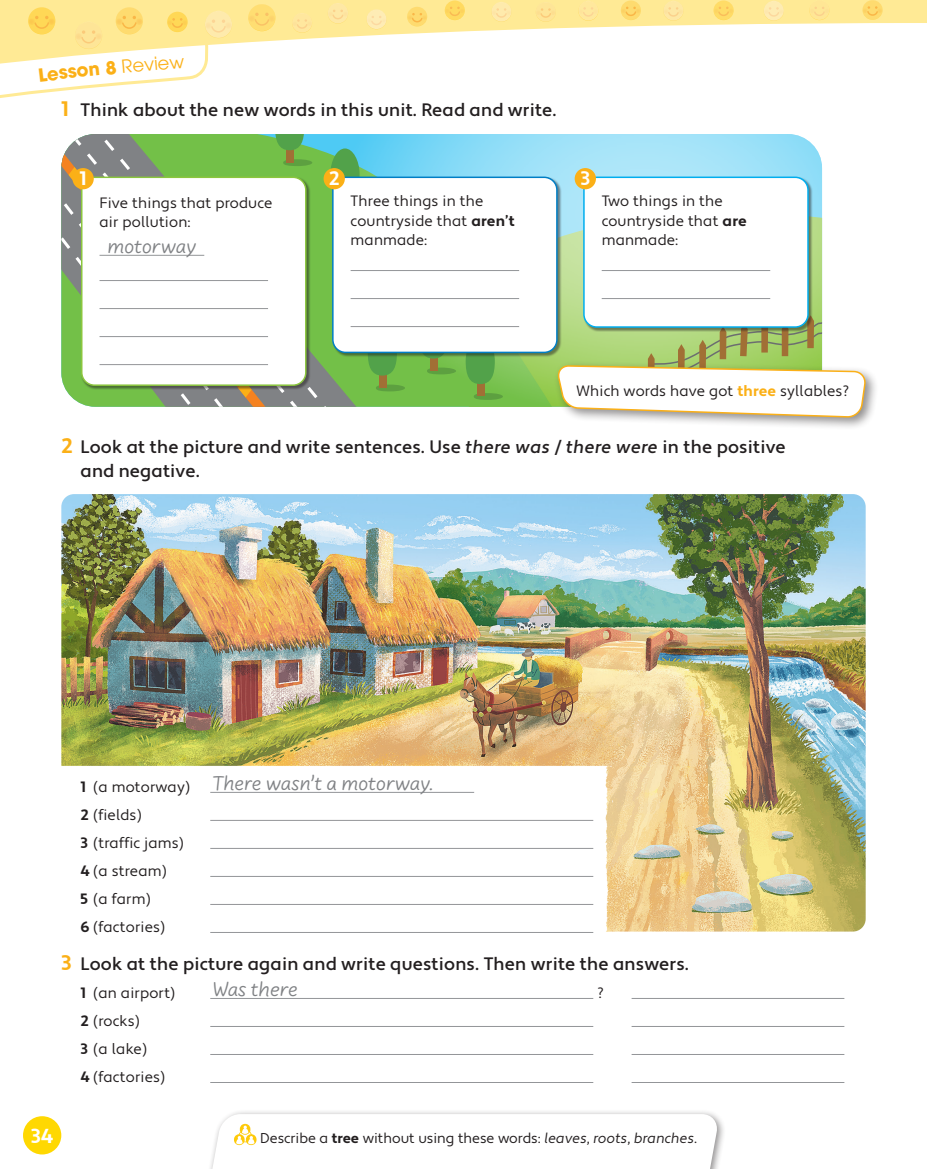
<style>
.page{position:relative;width:927px;height:1169px;background:#fff}
.page>*{position:absolute;margin:0;border:0;box-sizing:border-box;transform-origin:0 0}
._00_EXP_text_on_wol{font:21px "Uberhand Pro";color:#808285}
._00_Exp_on_wol_centr{font:21px "Uberhand Pro";color:#808285}
.t1{font:700 20.25px "Apertura";color:#fff}
._00_number_label{font:700 19.5px "Apertura";color:#fff}
._00_Rubric{font:500 18px/24px "Apertura";letter-spacing:.01em;color:#231f20}
.t2{font:18px "ITC Avant Garde Pro";color:#fbb017}
.t3{font:700 18px "ITC Avant Garde Pro";color:#fbb017}
._00_exercise_text_FO{font:15px/19.5px "Apertura";letter-spacing:.01em;color:#231f20}
._00_exercise_text_nu{font:15px "Apertura";letter-spacing:.01em;color:#231f20}
.t4{font:14.25px "Apertura";color:#231f20}
.s1{font-weight:700}
.s2{font-weight:700;font-size:21px;color:#fbb017}
.s3{font-weight:700;color:#fbb017}
.s4{font-family:"Apertura Medium Obliq";font-weight:400}
.s5{font-family:"Apertura Obliq"}
</style>
<div class="page">
<div style="left:23px;top:1116px;width:38px;height:38px;background:#ffd801;border-radius:50%"></div>
<svg style="left:0;top:0;width:926px;height:44px;fill:#ffea95"></svg>
<svg style="left:292px;top:19px;width:20px;height:11px"></svg>
<svg style="left:366px;top:22px;width:20px;height:4px"></svg>
<svg style="left:713px;top:13px;width:20px;height:4px"></svg>
<svg style="left:535px;top:8px;width:20px;height:11px"></svg>
<svg style="left:862px;top:6px;width:20px;height:11px"></svg>
<svg style="left:407px;top:13px;width:20px;height:10px"></svg>
<svg style="left:327px;top:3px;width:21px;height:21px"></svg>
<svg style="left:28px;top:7px;width:27px;height:27px"></svg>
<div style="left:116px;top:7px;width:27px;height:27px;background:#fedb6f;border-radius:50%"></div>
<div style="left:167px;top:12px;width:20px;height:20px;background:#ffd856;border-radius:50%"></div>
<div style="left:205px;top:11px;width:27px;height:27px;background:#feeaac;border-radius:50%"></div>
<svg style="left:248px;top:4px;width:27px;height:27px"></svg>
<svg style="left:292px;top:13px;width:20px;height:20px"></svg>
<svg style="left:327px;top:3px;width:21px;height:20px"></svg>
<svg style="left:366px;top:9px;width:20px;height:20px"></svg>
<svg style="left:407px;top:7px;width:20px;height:19px"></svg>
<svg style="left:444px;top:0;width:20px;height:20px"></svg>
<svg style="left:491px;top:2px;width:20px;height:20px"></svg>
<svg style="left:535px;top:2px;width:20px;height:20px"></svg>
<svg style="left:578px;top:1px;width:20px;height:20px"></svg>
<svg style="left:620px;top:0;width:20px;height:20px"></svg>
<svg style="left:663px;top:1px;width:20px;height:20px"></svg>
<svg style="left:713px;top:0;width:20px;height:20px"></svg>
<svg style="left:763px;top:1px;width:20px;height:20px"></svg>
<svg style="left:809px;top:0;width:20px;height:20px"></svg>
<svg style="left:862px;top:0;width:20px;height:20px"></svg>
<svg style="left:380px;top:134px;width:441px;height:273px;background:#94d8c6"></svg>
<svg style="left:351px;top:134px;width:29px;height:273px;background:#67c491"></svg>
<svg style="left:326px;top:134px;width:25px;height:273px;background:#6fb56e"></svg>
<svg style="left:61px;top:134px;width:265px;height:273px;background:#7caf65"></svg>
<svg style="left:64px;top:163px;width:48px;height:55px"></svg>
<svg style="left:233px;top:390px;width:32px;height:17px"></svg>
<svg style="left:283px;top:159px;width:29px;height:7px"></svg>
<div style="left:286px;top:143px;width:7px;height:19px;background:#a16f35"></div>
<svg style="left:275px;top:134px;width:29px;height:16px"></svg>
<div style="left:330px;top:148px;width:29px;height:49px;background:#52a24a;border-radius:50%"></div>
<div style="left:376px;top:384px;width:29px;height:7px;background:#5da040;border-radius:50%"></div>
<div style="left:379px;top:368px;width:7px;height:20px;background:#a16f35"></div>
<div style="left:367px;top:327px;width:30px;height:48px;background:#52a24a;border-radius:50%"></div>
<div style="left:427px;top:367px;width:29px;height:7px;background:#5da040;border-radius:50%"></div>
<div style="left:430px;top:351px;width:7px;height:20px;background:#a16f35"></div>
<div style="left:418px;top:310px;width:30px;height:48px;background:#52a24a;border-radius:50%"></div>
<div style="left:473px;top:393px;width:29px;height:7px;background:#5da040;border-radius:50%"></div>
<div style="left:477px;top:376px;width:7px;height:20px;background:#a16f35"></div>
<div style="left:465px;top:335px;width:29px;height:49px;background:#52a24a;border-radius:50%"></div>
<div style="left:203px;top:1109px;width:522px;height:60px;background:#231f20;opacity:.5"></div>
<svg style="left:205px;top:1114px;width:514px;height:55px"></svg>
<img style="left:61px;top:494px;width:804px;height:437px">
<div style="left:553px;top:360px;width:325px;height:70px;background:#231f20;opacity:.5"></div>
<svg style="left:557px;top:315px;width:308px;height:102px"></svg>
<hr style="left:210px;top:792px;width:264px;height:1px;background:#939598">
<hr style="left:210px;top:820px;width:383px;height:1px;background:#939598">
<hr style="left:210px;top:848px;width:383px;height:1px;background:#939598">
<hr style="left:210px;top:876px;width:383px;height:1px;background:#939598">
<hr style="left:210px;top:904px;width:383px;height:1px;background:#939598">
<hr style="left:210px;top:932px;width:383px;height:1px;background:#939598">
<hr style="left:210px;top:998px;width:383px;height:1px;background:#939598">
<hr style="left:631px;top:998px;width:213px;height:1px;background:#939598">
<hr style="left:210px;top:1026px;width:383px;height:1px;background:#939598">
<hr style="left:631px;top:1026px;width:213px;height:1px;background:#939598">
<hr style="left:210px;top:1054px;width:383px;height:1px;background:#939598">
<hr style="left:631px;top:1054px;width:213px;height:1px;background:#939598">
<hr style="left:210px;top:1082px;width:383px;height:1px;background:#939598">
<hr style="left:631px;top:1082px;width:213px;height:1px;background:#939598">
<div style="left:81px;top:177px;width:229px;height:213px;background:#231f20;opacity:.5"></div>
<div style="left:82px;top:177px;width:224px;height:208px;background:#fff;border-radius:13px"></div>
<hr style="left:99px;top:255px;width:105px;height:1px;background:#939598">
<hr style="left:99px;top:280px;width:169px;height:1px;background:#939598">
<hr style="left:99px;top:308px;width:169px;height:1px;background:#939598">
<hr style="left:99px;top:336px;width:169px;height:1px;background:#939598">
<hr style="left:99px;top:364px;width:169px;height:1px;background:#939598">
<div style="left:81px;top:176px;width:225px;height:210px;border:2px solid #8bc63e;border-radius:13px"></div>
<div style="left:72px;top:168px;width:22px;height:21px;background:#fbb017;border-radius:50%"></div>
<div style="left:332px;top:177px;width:229px;height:180px;background:#231f20;opacity:.5"></div>
<div style="left:333px;top:177px;width:223px;height:175px;background:#fff;border-radius:13px"></div>
<hr style="left:350px;top:270px;width:169px;height:1px;background:#939598">
<hr style="left:350px;top:298px;width:169px;height:1px;background:#939598">
<hr style="left:350px;top:326px;width:169px;height:1px;background:#939598">
<div style="left:332px;top:176px;width:225px;height:177px;border:2px solid #007ec5;border-radius:13px"></div>
<div style="left:323px;top:168px;width:22px;height:21px;background:#fbb017;border-radius:50%"></div>
<div style="left:583px;top:177px;width:229px;height:155px;background:#231f20;opacity:.5"></div>
<div style="left:583px;top:177px;width:224px;height:150px;background:#fff;border-radius:13px"></div>
<hr style="left:601px;top:270px;width:169px;height:1px;background:#939598">
<hr style="left:601px;top:298px;width:169px;height:1px;background:#939598">
<div style="left:583px;top:176px;width:225px;height:152px;border:2px solid #00aeef;border-radius:13px"></div>
<div style="left:574px;top:168px;width:21px;height:21px;background:#fbb017;border-radius:50%"></div>
<svg style="left:0;top:16px;width:227px;height:82px"></svg>
<p class="t3" style="left:57px;top:61px;width:43px;rotate:-6deg">sson</p>
<p class="t2" style="left:104px;top:57px;width:66px;rotate:-5deg"><span class="s1">8</span> Revie</p>
<p class="_00_Rubric" style="left:61px;top:99px;width:496px"><span class="s2">1</span> Think about the new words in this unit. Read and write.</p>
<p class="_00_number_label" style="left:79px;top:167px;width:9px">1</p>
<p class="_00_number_label" style="left:329px;top:167px;width:12px">2</p>
<p class="_00_number_label" style="left:580px;top:167px;width:11px">3</p>
<p class="_00_exercise_text_FO" style="left:99px;top:193px;width:174px">Five things that produce air pollution:</p>
<p class="_00_Exp_on_wol_centr" style="left:107px;top:231px;width:90px">motorway</p>
<p class="_00_exercise_text_FO" style="left:350px;top:192px;width:165px">Three things in the countryside that <span class="s1">aren’t </span>manmade:</p>
<p class="_00_exercise_text_FO" style="left:601px;top:192px;width:146px">Two things in the countryside that <span class="s1">are </span>manmade:</p>
<p class="_00_exercise_text_FO" style="left:576px;top:382px;width:274px">Which words have got <span class="s3">three</span> syllables?</p>
<p class="_00_Rubric" style="left:80px;top:435px;width:706px;text-indent:-19px"><span class="s2">2</span> Look at the picture and write sentences. Use <span class="s4">there was</span> / <span class="s4">there were</span> in the positive and negative.</p>
<p class="_00_exercise_text_nu" style="left:80px;top:778px;width:111px"><span class="s1">1</span> (a motorway)</p>
<p class="_00_EXP_text_on_wol" style="left:212px;top:768px;width:223px">There wasn’t a motorway.</p>
<p class="_00_exercise_text_nu" style="left:80px;top:806px;width:63px"><span class="s1">2</span> (fields)</p>
<p class="_00_exercise_text_nu" style="left:80px;top:834px;width:105px"><span class="s1">3</span> (traffic jams)</p>
<p class="_00_exercise_text_nu" style="left:80px;top:862px;width:88px"><span class="s1">4</span> (a stream)</p>
<p class="_00_exercise_text_nu" style="left:80px;top:890px;width:72px"><span class="s1">5</span> (a farm)</p>
<p class="_00_exercise_text_nu" style="left:80px;top:918px;width:86px"><span class="s1">6</span> (factories)</p>
<p class="_00_Rubric" style="left:61px;top:952px;width:629px"><span class="s2">3</span> Look at the picture again and write questions. Then write the answers.</p>
<p class="_00_exercise_text_nu" style="left:80px;top:984px;width:96px"><span class="s1">1</span> (an airport)</p>
<p class="_00_EXP_text_on_wol" style="left:212px;top:974px;width:87px">Was there</p>
<p class="_00_exercise_text_nu" style="left:597px;top:984px;width:8px">?</p>
<p class="_00_exercise_text_nu" style="left:80px;top:1012px;width:61px"><span class="s1">2</span> (rocks)</p>
<p class="_00_exercise_text_nu" style="left:80px;top:1040px;width:68px"><span class="s1">3</span> (a lake)</p>
<p class="_00_exercise_text_nu" style="left:80px;top:1068px;width:86px"><span class="s1">4</span> (factories)</p>
<p class="t1" style="left:31px;top:1123px;width:24px">34</p>
<p class="t4" style="left:260px;top:1129px;width:438px">Describe a <span class="s1">tree</span> without using these words: <span class="s5">leaves</span>, <span class="s5">roots</span>, <span class="s5">branches</span>.</p>
</div>
